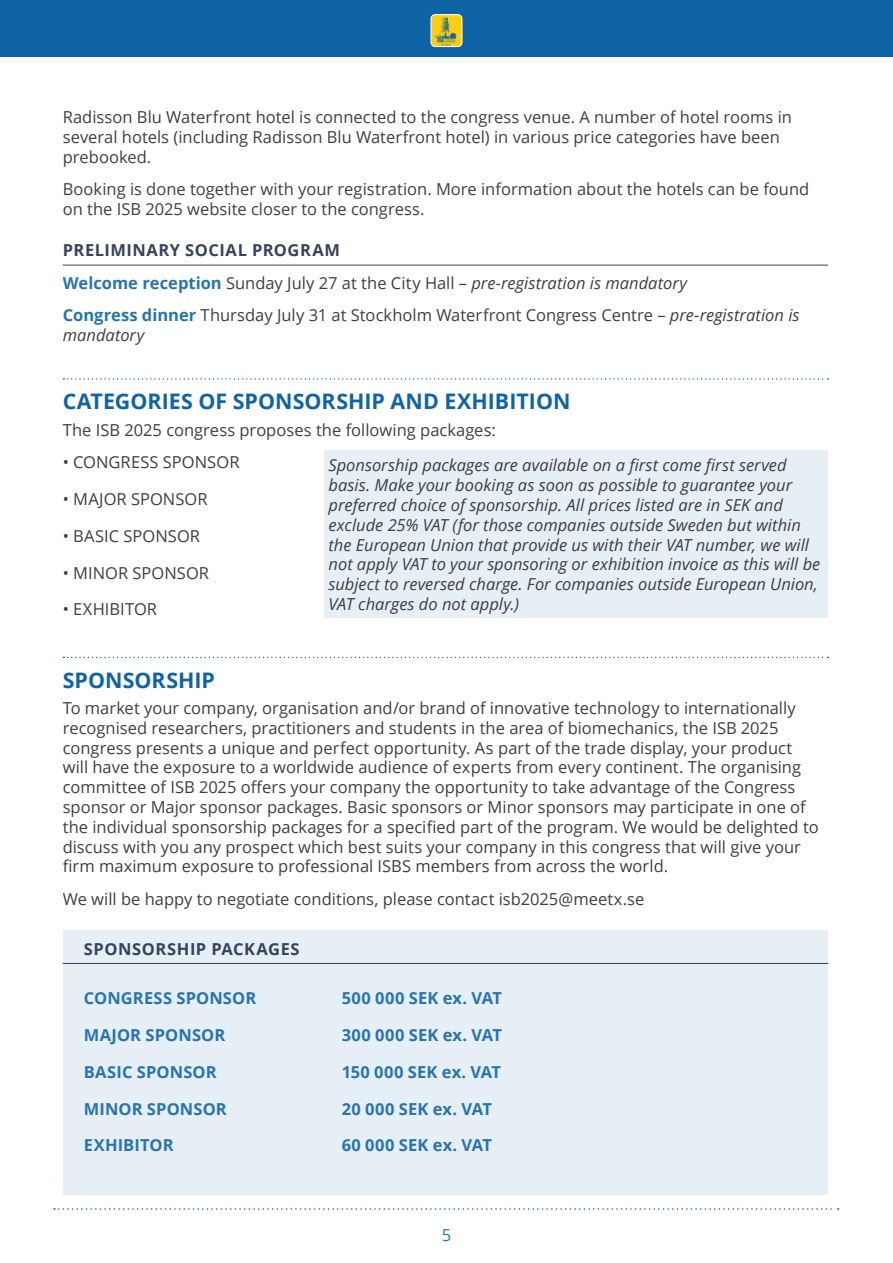
<style>
.page{position:relative;width:893px;height:1263px;background:#fff}
.page>*{position:absolute;margin:0;border:0;box-sizing:border-box;transform-origin:0 0}
.t1{font:700 21.45px "Open Sans";letter-spacing:.005em;color:#0f64a5}
.t2{font:16.5px/19.8px "Open Sans";color:#3e3d40}
.t3{font:italic 16.5px/19.8px "Open Sans";color:#3e3d40}
.t4{font:700 16.5px "Open Sans";letter-spacing:.01em;color:#2774ae}
.t5{font:700 16.5px "Open Sans";letter-spacing:.03em;color:#36435b}
.t6{font:16.5px "Open Sans";color:#2774ae}
.s1{font-weight:700;color:#36435b}
.s2{font-weight:700;color:#2774ae}
.s3{font-style:italic}
</style>
<div class="page">
<div style="left:0;top:0;width:893px;height:57px;background:#0f64a5"></div>
<div style="left:64px;top:930px;width:764px;height:264px;background:#e7eff6"></div>
<img style="left:431px;top:15px;width:31px;height:32px">
<div style="left:431px;top:14px;width:31px;height:33px;border:1px solid #fff;border-radius:4px"></div>
<svg style="left:54px;top:1208px;width:785px;height:2px"></svg>
<hr style="left:63px;top:265px;width:765px;height:1px;background:#36435b">
<svg style="left:63px;top:378px;width:765px;height:2px"></svg>
<svg style="left:63px;top:657px;width:765px;height:1px"></svg>
<hr style="left:63px;top:963px;width:765px;height:1px;background:#36435b">
<div style="left:324px;top:451px;width:504px;height:167px;background:#e7eff6"></div>
<p class="t2" style="left:63px;top:107px;width:731px">Radisson Blu Waterfront hotel is connected to the congress venue. A number of hotel rooms in several hotels (including Radisson Blu Waterfront hotel) in various price categories have been prebooked.</p>
<p class="t2" style="left:63px;top:179px;width:748px">Booking is done together with your registration. More information about the hotels can be found on the ISB 2025 website closer to the congress.</p>
<p class="t2" style="left:63px;top:233px;width:738px;line-height:32.5px"><span class="s1">PRELIMINARY SOCIAL PROGRAM<br></span><span class="s2">Welcome reception</span> Sunday July 27 at the City Hall – <span class="s3">pre-registration is mandatory<br></span><span class="s2">Congress dinner</span> Thursday July 31 at Stockholm Waterfront Congress Centre – <span class="s3">pre-registration is</span></p>
<p class="t3" style="left:63px;top:325px;width:83px">mandatory</p>
<h1 class="t1" style="left:63px;top:386px;width:509px">CATEGORIES OF SPONSORSHIP AND EXHIBITION</h1>
<p class="t2" style="left:63px;top:419px;width:435px">The ISB 2025 congress proposes the following packages:</p>
<p class="t2" style="left:63px;top:452px;width:178px">• CONGRESS SPONSOR</p>
<p class="t2" style="left:63px;top:489px;width:146px">• MAJOR SPONSOR</p>
<p class="t2" style="left:63px;top:525px;width:139px">• BASIC SPONSOR</p>
<p class="t2" style="left:63px;top:562px;width:148px">• MINOR SPONSOR</p>
<p class="t2" style="left:63px;top:599px;width:96px">• EXHIBITOR</p>
<p class="t3" style="left:328px;top:455px;width:493px">Sponsorship packages are available on a first come first served basis. Make your booking as soon as possible to guarantee your preferred choice of sponsorship. All prices listed are in SEK and exclude 25% VAT (for those companies outside Sweden but within the European Union that provide us with their VAT number, we will not apply VAT to your sponsoring or exhibition invoice as this will be subject to reversed charge. For companies outside European Union, VAT charges do not apply.)</p>
<h1 class="t1" style="left:63px;top:665px;width:154px">SPONSORSHIP</h1>
<p class="t2" style="left:63px;top:698px;width:757px">To market your company, organisation and/or brand of innovative technology to internationally recognised researchers, practitioners and students in the area of biomechanics, the ISB 2025 congress presents a unique and perfect opportunity. As part of the trade display, your product will have the exposure to a worldwide audience of experts from every continent. The organising committee of ISB 2025 offers your company the opportunity to take advantage of the Congress sponsor or Major sponsor packages. Basic sponsors or Minor sponsors may participate in one of the individual sponsorship packages for a specified part of the program. We would be delighted to discuss with you any prospect which best suits your company in this congress that will give your firm maximum exposure to professional ISBS members from across the world.</p>
<p class="t2" style="left:63px;top:889px;width:583px">We will be happy to negotiate conditions, please contact isb2025@meetx.se</p>
<p class="t5" style="left:84px;top:937px;width:217px">SPONSORSHIP PACKAGES</p>
<p class="t4" style="left:84px;top:986px;width:174px">CONGRESS SPONSOR</p>
<p class="t4" style="left:342px;top:986px;width:162px">500 000 SEK ex. VAT</p>
<p class="t4" style="left:84px;top:1023px;width:143px">MAJOR SPONSOR</p>
<p class="t4" style="left:342px;top:1023px;width:162px">300 000 SEK ex. VAT</p>
<p class="t4" style="left:84px;top:1060px;width:134px">BASIC SPONSOR</p>
<p class="t4" style="left:342px;top:1060px;width:161px">150 000 SEK ex. VAT</p>
<p class="t4" style="left:84px;top:1097px;width:144px">MINOR SPONSOR</p>
<p class="t4" style="left:342px;top:1097px;width:152px">20 000 SEK ex. VAT</p>
<p class="t4" style="left:84px;top:1134px;width:91px">EXHIBITOR</p>
<p class="t4" style="left:342px;top:1134px;width:152px">60 000 SEK ex. VAT</p>
<p class="t6" style="left:442px;top:1223px;width:11px">5</p>
</div>
